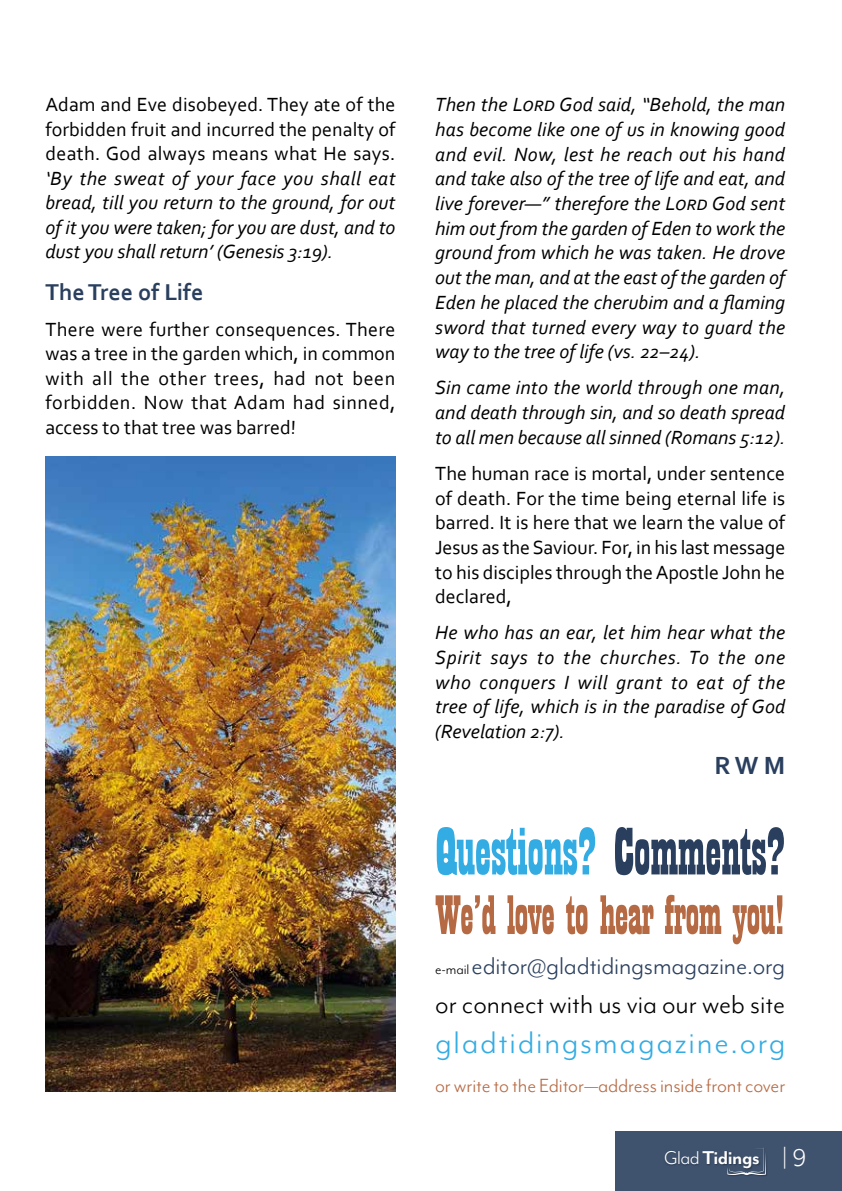
<style>
.page{position:relative;width:842px;height:1191px;background:#fff}
.page>*{position:absolute;margin:0;border:0;box-sizing:border-box;transform-origin:0 0}
.t1{font:70px "Playbill";letter-spacing:-.01em;color:#33ace3}
.t2{font:58px "Playbill";letter-spacing:-.015em;color:#b66a44}
.t3{font:36px "Mr Eaves Mod OT";letter-spacing:.05em;color:#33ace3}
.t4{font:30px "Mr Eaves Mod OT";color:#000}
.t5{font:28px "Mr Eaves Mod OT";letter-spacing:-.005em;color:#2a3f5e}
.t6{font:700 26px "Corbel";color:#2a3f5e}
.t7{font:700 24px "Corbel";color:#2a3f5e}
.t8{font:22px "Mr Eaves Mod OT";letter-spacing:-.005em;color:#b66a44}
.t9{font:700 21.4px "Mr Eaves Mod OT";letter-spacing:-.025em;color:#fff}
.t10{font:italic 20px/24.6px "Corbel";color:#000;text-align:justify}
.t11{font:20px/24.4px "Corbel";color:#000;text-align:justify}
.s1{color:#2a3f5e}
.s2{font-size:16px;color:#000}
.s3{font-weight:400}
.s4{font-weight:400;font-size:28px}
</style>
<div class="page">
<img style="left:45px;top:456px;width:350px;height:635px">
<div style="left:615px;top:1131px;width:227px;height:60px;background:#3f526e"></div>
<svg style="left:727px;top:1147px;width:39px;height:28px"></svg>
<img style="left:664px;top:1147px;width:97px;height:25px">
<p class="t11" style="left:45px;top:92px;width:352px">Adam and Eve disobeyed. They ate of the forbidden fruit and incurred the penalty of death. God always means what He says.</p>
<p class="t10" style="left:45px;top:165px;width:352px">‘By the sweat of your face you shall eat bread, till you return to the ground, for out of it you were taken; for you are dust, and to dust you shall return’ (Genesis 3:19).</p>
<p class="t7" style="left:45px;top:277px;width:160px">The Tree of Life</p>
<p class="t11" style="left:45px;top:316px;width:352px">There were further consequences. There was a tree in the garden which, in common with all the other trees, had not been forbidden. Now that Adam had sinned, access to that tree was barred!</p>
<p class="t10" style="left:435px;top:92px;width:352px">Then the Lord God said, “Behold, the man has become like one of us in knowing good and evil. Now, lest he reach out his hand and take also of the tree of life and eat, and live forever—” therefore the Lord God sent him out from the garden of Eden to work the ground from which he was taken. He drove out the man, and at the east of the garden of Eden he placed the cherubim and a flaming sword that turned every way to guard the way to the tree of life (vs. 22–24).</p>
<p class="t10" style="left:435px;top:375px;width:352px">Sin came into the world through one man, and death through sin, and so death spread to all men because all sinned (Romans 5:12).</p>
<p class="t11" style="left:435px;top:460px;width:352px">The human race is mortal, under sentence of death. For the time being eternal life is barred. It is here that we learn the value of Jesus as the Saviour. For, in his last message to his disciples through the Apostle John he declared,</p>
<p class="t10" style="left:435px;top:620px;width:352px">He who has an ear, let him hear what the Spirit says to the churches. To the one who conquers I will grant to eat of the tree of life, which is in the paradise of God (Revelation 2:7).</p>
<h3 class="t6" style="left:714px;top:749px;width:72px">R W M</h3>
<h1 class="t1" style="left:435px;top:816px;width:352px">Questions? <span class="s1">Comments?</span></h1>
<h2 class="t2" style="left:435px;top:886px;width:351px">We’d love to hear from you!</h2>
<h3 class="t5" style="left:435px;top:949px;width:352px"><span class="s2">e-mail</span>editor@gladtidingsmagazine.org</h3>
<h3 class="t4" style="left:435px;top:987px;width:352px">or connect with us via our web site</h3>
<h3 class="t3" style="left:435px;top:1022px;width:352px">gladtidingsmagazine.org</h3>
<p class="t8" style="left:435px;top:1073px;width:352px">or write to the Editor—address inside front cover</p>
<p class="t9" style="left:664px;top:1146px;width:144px"><span class="s3">Glad</span> Tidings <span class="s4">| 9</span></p>
</div>
